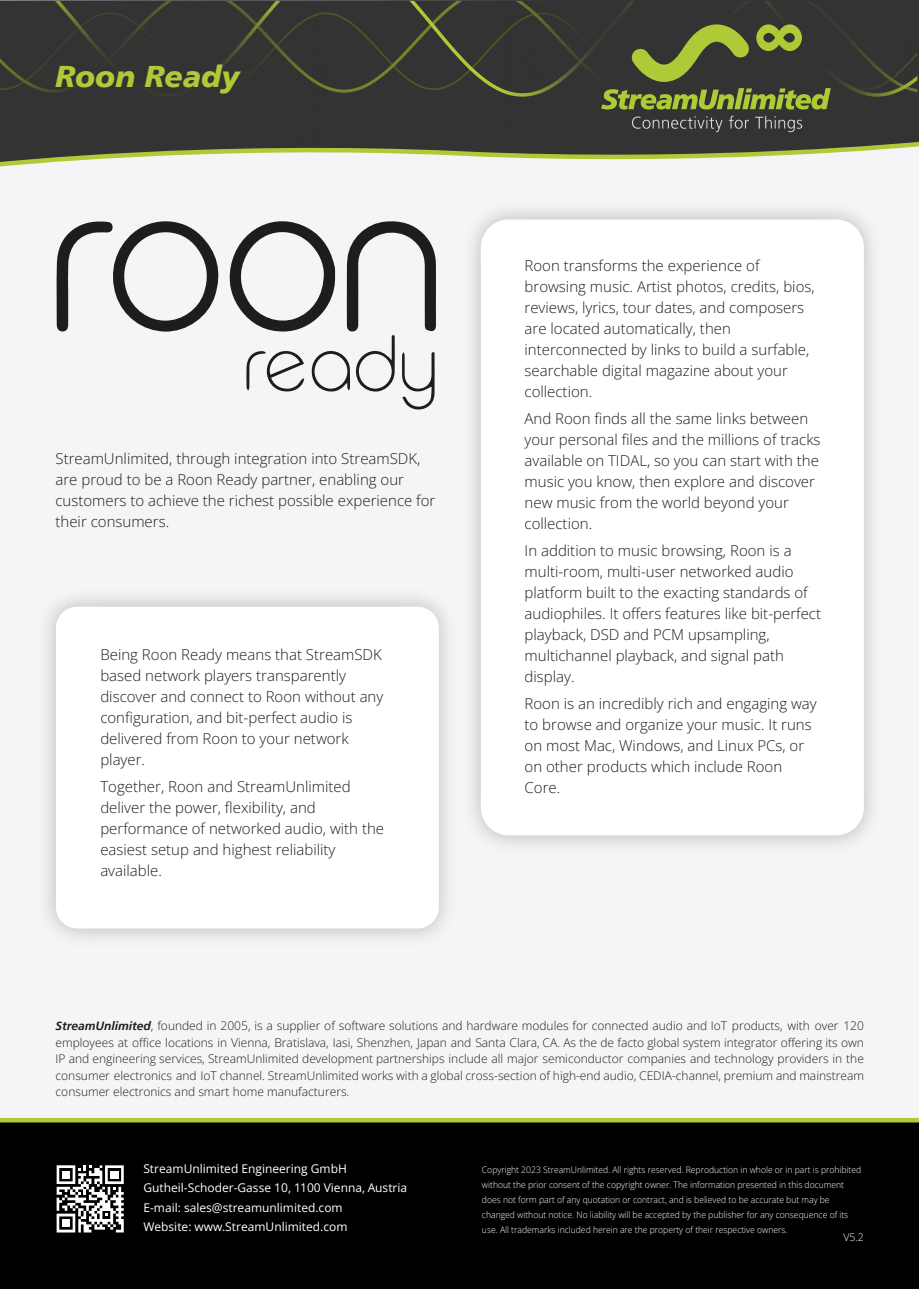
<style>
.page{position:relative;width:919px;height:1289px;background:#fff}
.page>*{position:absolute;margin:0;border:0;box-sizing:border-box;transform-origin:0 0}
.t1{font:italic 900 30px "Frutiger";color:#aecb37}
.t2{font:300 15px/21px "Open Sans";color:#1d1d1b}
.t3{font:300 12px/16.5px "Open Sans";color:#1c1d1c;text-align:justify}
.t4{font:12px/19.5px "Open Sans";color:#fff}
.t5{font:300 10.5px "Open Sans";color:#fff}
.t6{font:300 9px/15px "Open Sans";color:#fff;scale:.95 1}
.s1{font-family:"Frutiger 66";font-weight:700;font-style:italic}
</style>
<div class="page">
<div style="left:0;top:0;width:918px;height:1289px;background:#f5f5f7"></div>
<div style="left:481px;top:219px;width:382px;height:616px;background:#fff;border-radius:28px"></div>
<div style="left:56px;top:606px;width:383px;height:322px;background:#fff;border-radius:21px"></div>
<div style="left:0;top:1122px;width:918px;height:167px;background:#000"></div>
<svg style="left:57px;top:1165px;width:67px;height:67px"></svg>
<div style="left:62px;top:1219px;width:8px;height:8px;background:#fff"></div>
<div style="left:62px;top:1170px;width:8px;height:8px;background:#fff"></div>
<div style="left:110px;top:1170px;width:8px;height:8px;background:#fff"></div>
<div style="left:499px;top:0;width:419px;height:116px;background:#333"></div>
<img style="left:0;top:0;width:325px;height:116px">
<svg style="left:0;top:1px;width:917px;height:109px"></svg>
<svg style="left:0;top:116px;width:918px;height:51px"></svg>
<hr style="left:0;top:1118px;width:918px;height:4px;background:#aecb37">
<svg style="left:56px;top:221px;width:163px;height:111px"></svg>
<svg style="left:229px;top:221px;width:207px;height:189px"></svg>
<h1 class="t1" style="left:55px;top:59px;width:186px">Roon Ready</h1>
<p class="t2" style="left:55px;top:448px;width:381px">StreamUnlimited, through integration into StreamSDK, are proud to be a Roon Ready partner, enabling our customers to achieve the richest possible experience for their consumers.</p>
<p class="t2" style="left:100px;top:644px;width:284px">Being Roon Ready means that StreamSDK based network players transparently discover and connect to Roon without any configuration, and bit-perfect audio is delivered from Roon to your network player.</p>
<p class="t2" style="left:100px;top:776px;width:285px">Together, Roon and StreamUnlimited deliver the power, flexibility, and performance of networked audio, with the easiest setup and highest reliability available.</p>
<p class="t2" style="left:524px;top:255px;width:291px">Roon transforms the experience of browsing music. Artist photos, credits, bios, reviews, lyrics, tour dates, and composers are located automatically, then interconnected by links to build a surfable, searchable digital magazine about your collection.</p>
<p class="t2" style="left:524px;top:408px;width:297px">And Roon finds all the same links between your personal files and the millions of tracks available on TIDAL, so you can start with the music you know, then explore and discover new music from the world beyond your collection.</p>
<p class="t2" style="left:524px;top:540px;width:298px">In addition to music browsing, Roon is a multi-room, multi-user networked audio platform built to the exacting standards of audiophiles. It offers features like bit-perfect playback, DSD and PCM upsampling, multichannel playback, and signal path display.</p>
<p class="t2" style="left:524px;top:693px;width:294px">Roon is an incredibly rich and engaging way to browse and organize your music. It runs on most Mac, Windows, and Linux PCs, or on other products which include Roon<br>Core.</p>
<p class="t3" style="left:55px;top:1017px;width:809px"><span class="s1">StreamUnlimited</span>, founded in 2005, is a supplier of software solutions and hardware modules for connected audio and IoT products, with over 120 employees at office locations in Vienna, Bratislava, Iasi, Shenzhen, Japan and Santa Clara, CA. As the de facto global system integrator offering its own IP and engineering services, StreamUnlimited development partnerships include all major semiconductor companies and technology providers in the consumer electronics and IoT channel. StreamUnlimited works with a global cross-section of high-end audio, CEDIA-channel, premium and mainstream consumer electronics and smart home manufacturers.</p>
<p class="t4" style="left:143px;top:1158px;width:265px">StreamUnlimited Engineering GmbH Gutheil-Schoder-Gasse 10, 1100 Vienna, Austria E-mail: sales@streamunlimited.com<br>Website: www.StreamUnlimited.com</p>
<p class="t6" style="left:482px;top:1161px;width:401px">Copyright 2023 StreamUnlimited. All rights reserved. Reproduction in whole or in part is prohibited without the prior consent of the copyright owner. The information presented in this document does not form part of any quotation or contract, and is believed to be accurate but may be changed without notice. No liability will be accepted by the publisher for any consequence of its use. All trademarks included herein are the property of their respective owners.</p>
<p class="t5" style="left:843px;top:1230px;width:22px">V5.2</p>
</div>
